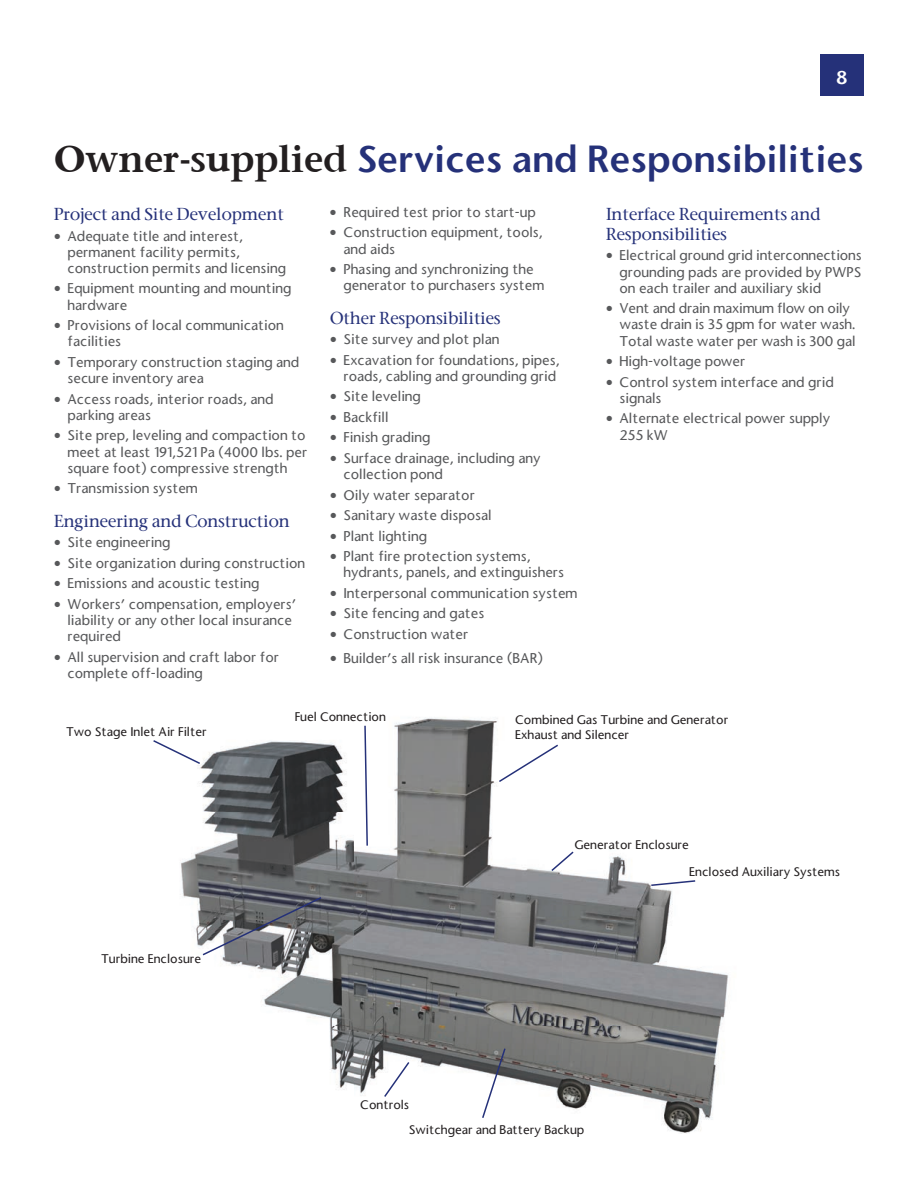
<style>
.page{position:relative;width:918px;height:1188px;background:#fff}
.page>*{position:absolute;margin:0;border:0;box-sizing:border-box;transform-origin:0 0}
.t1{font:36px "Stone Sans Semi Boold";letter-spacing:-.005em;color:#253179}
.t2{font:18px "Stone Sans Semi Boold";color:#fff}
.t3{font:500 16.5px/19.8px "Stone Serif";color:#253179}
.t4{font:500 13.5px/16.2px "Stone Sans";color:#57585a}
.t5{font:500 12px/14.4px "Stone Sans";color:#231f20}
.s1{font-family:"Stone Serif Semi Boold";color:#231f20}
</style>
<div class="page">
<div style="left:820px;top:54px;width:44px;height:42px;background:#253179"></div>
<img style="left:181px;top:717px;width:547px;height:417px">
<svg style="left:499px;top:745px;width:59px;height:37px"></svg>
<svg style="left:551px;top:852px;width:23px;height:19px"></svg>
<svg style="left:651px;top:880px;width:44px;height:6px"></svg>
<svg style="left:482px;top:1048px;width:24px;height:70px"></svg>
<svg style="left:384px;top:1062px;width:25px;height:35px"></svg>
<svg style="left:203px;top:897px;width:118px;height:58px;background:#75777b"></svg>
<svg style="left:153px;top:740px;width:47px;height:24px"></svg>
<svg style="left:364px;top:726px;width:4px;height:120px"></svg>
<h2 class="t2" style="left:836px;top:66px;width:13px">8</h2>
<h1 class="t1" style="left:54px;top:136px;width:811px"><span class="s1">Owner-supplied</span> Services and Responsibilities</h1>
<p class="t3" style="left:54px;top:204px;width:231px">Project and Site Development</p>
<p class="t4" style="left:68px;top:228px;width:220px;text-indent:-14px">• Adequate title and interest, permanent facility permits, construction permits and licensing</p>
<p class="t4" style="left:68px;top:281px;width:225px;text-indent:-14px">• Equipment mounting and mounting hardware</p>
<p class="t4" style="left:68px;top:317px;width:218px;text-indent:-14px">• Provisions of local communication facilities</p>
<p class="t4" style="left:68px;top:354px;width:233px;text-indent:-14px">• Temporary construction staging and secure inventory area</p>
<p class="t4" style="left:68px;top:391px;width:207px;text-indent:-14px">• Access roads, interior roads, and parking areas</p>
<p class="t4" style="left:68px;top:427px;width:241px;text-indent:-14px">• Site prep, leveling and compaction to meet at least 191,521 Pa (4000 lbs. per square foot) compressive strength</p>
<p class="t4" style="left:54px;top:480px;width:145px">• Transmission system</p>
<p class="t3" style="left:54px;top:511px;width:237px">Engineering and Construction</p>
<p class="t4" style="left:54px;top:534px;width:118px">• Site engineering</p>
<p class="t4" style="left:54px;top:555px;width:253px">• Site organization during construction</p>
<p class="t4" style="left:54px;top:575px;width:207px">• Emissions and acoustic testing</p>
<p class="t4" style="left:68px;top:596px;width:230px;text-indent:-14px">• Workers’ compensation, employers’ liability or any other local insurance required</p>
<p class="t4" style="left:68px;top:649px;width:213px;text-indent:-14px">• All supervision and craft labor for complete off-loading</p>
<p class="t4" style="left:330px;top:204px;width:207px">• Required test prior to start-up</p>
<p class="t4" style="left:343px;top:224px;width:201px;text-indent:-14px">• Construction equipment, tools, and aids</p>
<p class="t4" style="left:343px;top:261px;width:202px;text-indent:-14px">• Phasing and synchronizing the generator to purchasers system</p>
<p class="t3" style="left:330px;top:308px;width:172px">Other Responsibilities</p>
<p class="t4" style="left:330px;top:331px;width:171px">• Site survey and plot plan</p>
<p class="t4" style="left:330px;top:352px;width:231px;text-align:right">• Excavation for foundations, pipes, roads, cabling and grounding grid</p>
<p class="t4" style="left:330px;top:388px;width:92px">• Site leveling</p>
<p class="t4" style="left:330px;top:409px;width:60px">• Backfill</p>
<p class="t4" style="left:330px;top:430px;width:102px">• Finish grading</p>
<p class="t4" style="left:344px;top:450px;width:199px;text-indent:-14px">• Surface drainage, including any collection pond</p>
<p class="t4" style="left:330px;top:487px;width:146px">• Oily water separator</p>
<p class="t4" style="left:330px;top:507px;width:163px">• Sanitary waste disposal</p>
<p class="t4" style="left:330px;top:528px;width:99px">• Plant lighting</p>
<p class="t4" style="left:344px;top:548px;width:222px;text-indent:-14px">• Plant fire protection systems, hydrants, panels, and extinguishers</p>
<p class="t4" style="left:330px;top:585px;width:249px">• Interpersonal communication system</p>
<p class="t4" style="left:330px;top:606px;width:156px">• Site fencing and gates</p>
<p class="t4" style="left:330px;top:626px;width:140px">• Construction water</p>
<p class="t4" style="left:330px;top:650px;width:215px">• Builder’s all risk insurance (BAR)</p>
<p class="t3" style="left:606px;top:204px;width:216px">Interface Requirements and<br>Responsibilities</p>
<p class="t4" style="left:620px;top:247px;width:244px;text-align:justify;text-indent:-14px">• Electrical ground grid interconnections grounding pads are provided by PWPS on each trailer and auxiliary skid</p>
<p class="t4" style="left:620px;top:300px;width:238px;text-indent:-14px">• Vent and drain maximum flow on oily waste drain is 35 gpm for water wash.<br>Total waste water per wash is 300 gal</p>
<p class="t4" style="left:606px;top:353px;width:141px">• High-voltage power</p>
<p class="t4" style="left:620px;top:374px;width:216px;text-indent:-14px">• Control system interface and grid signals</p>
<p class="t4" style="left:620px;top:411px;width:212px;text-indent:-14px">• Alternate electrical power supply<br>255 kW</p>
<p class="t5" style="left:66px;top:724px;width:142px">Two Stage Inlet Air Filter</p>
<p class="t5" style="left:101px;top:952px;width:102px">Turbine Enclosure</p>
<p class="t5" style="left:295px;top:710px;width:93px">Fuel Connection</p>
<p class="t5" style="left:360px;top:1097px;width:50px">Controls</p>
<p class="t5" style="left:515px;top:713px;width:215px">Combined Gas Turbine and Generator<br>Exhaust and Silencer</p>
<p class="t5" style="left:575px;top:838px;width:116px">Generator Enclosure</p>
<p class="t5" style="left:689px;top:864px;width:153px">Enclosed Auxiliary Systems</p>
<p class="t5" style="left:409px;top:1123px;width:177px">Switchgear and Battery Backup</p>
</div>
